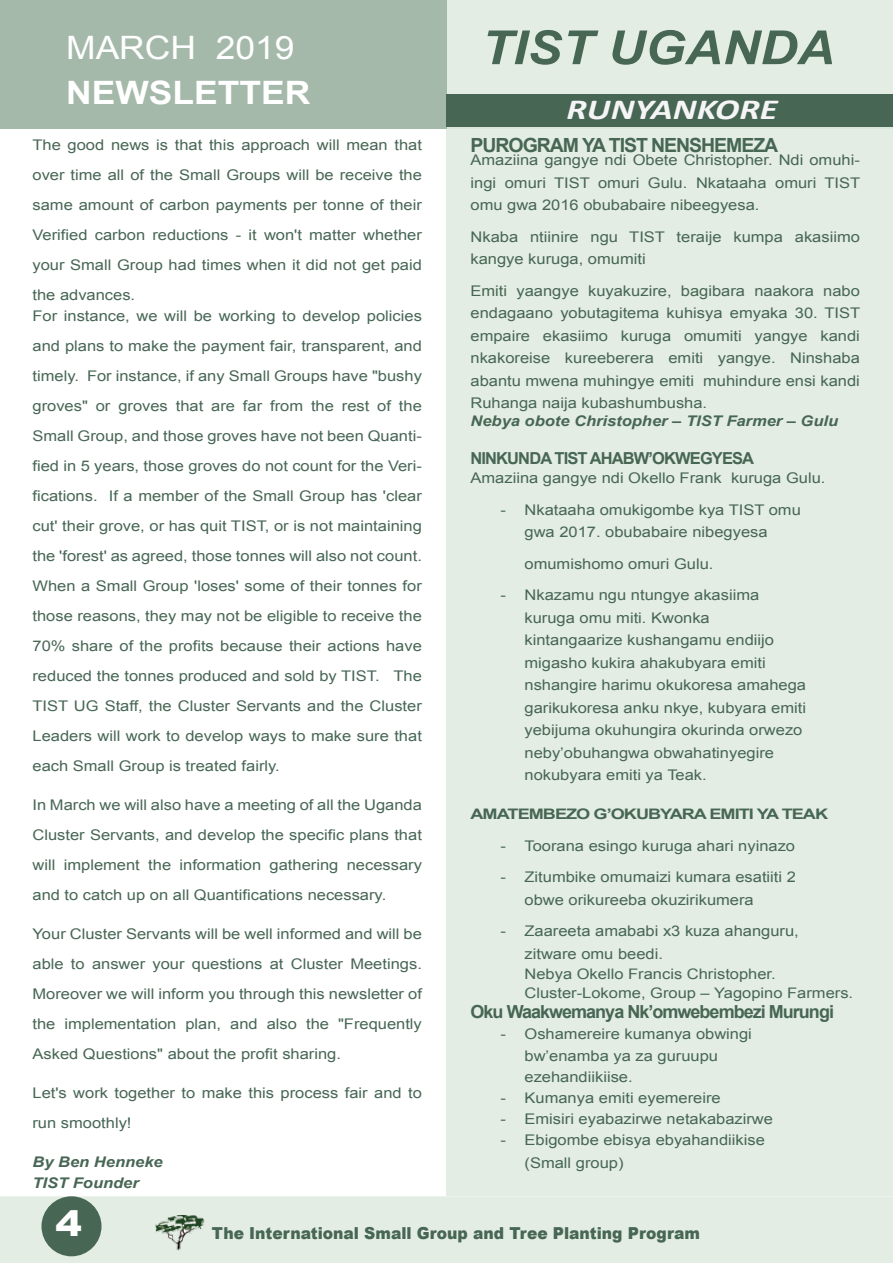
<style>
.page{position:relative;width:893px;height:1263px;background:#fff}
.page>*{position:absolute;margin:0;border:0;box-sizing:border-box;transform-origin:0 0}
.t1{font:italic 700 46.95px "Arial";color:#476654;scale:1.1 1}
.t2{font:900 35.25px "Arial";color:#fff;scale:1.13 1}
.t3{font:700 32.25px "Arial";color:#fff;scale:1.1 1}
.t4{font:32.25px "Arial";color:#fff;scale:1.1 1}
.t5{font:italic 700 29.1px "Calibri";color:#f5f5f5;scale:1.25 1}
.t6{font:700 19.5px "Arial";letter-spacing:-.055em;color:#476654}
.t7{font:700 18px "Arial";letter-spacing:-.055em;color:#476654}
.t8{font:900 16.5px "Arial";color:#476654;scale:.94 1}
.t9{font:700 16.5px "Arial";letter-spacing:-.055em;color:#476654}
.t10{font:14.7px/30px "Arial";color:#476654;scale:1.12 1}
.t11{font:italic 700 14.7px/21px "Arial";color:#476654;scale:1.12 1}
.t12{font:14.55px/19.5px "Arial";color:#476654;scale:1.14 1}
.t13{font:700 14.55px "Arial";letter-spacing:-.055em;color:#476654;scale:1.25 1}
</style>
<div class="page">
<div style="left:446px;top:105px;width:447px;height:1091px;background:#e3ede4"></div>
<div style="left:0;top:1196px;width:893px;height:67px;background:#e3ede4"></div>
<div style="left:42px;top:1196px;width:60px;height:60px;background:#476654;border-radius:50%"></div>
<svg style="left:0;top:0;width:893px;height:128px;background:#bfcfc2"></svg>
<div style="left:446px;top:94px;width:447px;height:33px;background:#476654"></div>
<img style="left:155px;top:1215px;width:50px;height:36px">
<h3 class="t4" style="left:66px;top:27px;width:209px">MARCH 2019</h3>
<h3 class="t3" style="left:66px;top:72px;width:223px">NEWSLETTER</h3>
<p class="t10" style="left:32px;top:130px;width:349px;text-align:justify">The good news is that this approach will mean that over time all of the Small Groups will be receive the same amount of carbon payments per tonne of their Verified carbon reductions - it won't matter whether your Small Group had times when it did not get paid the advances.</p>
<p class="t10" style="left:32px;top:301px;width:349px;text-align:justify">For instance, we will be working to develop policies and plans to make the payment fair, transparent, and timely. For instance, if any Small Groups have "bushy groves" or groves that are far from the rest of the Small Group, and those groves have not been Quanti&shy;fied in 5 years, those groves do not count for the Veri&shy;fications. If a member of the Small Group has 'clear cut' their grove, or has quit TIST, or is not maintaining the 'forest' as agreed, those tonnes will also not count.<br>When a Small Group 'loses' some of their tonnes for those reasons, they may not be eligible to receive the 70% share of the profits because their actions have reduced the tonnes produced and sold by TIST. The TIST UG Staff, the Cluster Servants and the Cluster Leaders will work to develop ways to make sure that each Small Group is treated fairly.</p>
<p class="t10" style="left:32px;top:790px;width:349px;text-align:justify">In March we will also have a meeting of all the Uganda Cluster Servants, and develop the specific plans that will implement the information gathering necessary and to catch up on all Quantifications necessary.</p>
<p class="t10" style="left:32px;top:919px;width:349px;text-align:justify">Your Cluster Servants will be well informed and will be able to answer your questions at Cluster Meetings.<br>Moreover we will inform you through this newsletter of the implementation plan, and also the "Frequently Asked Questions" about the profit sharing.</p>
<p class="t10" style="left:32px;top:1078px;width:349px">Let's work together to make this process fair and to run smoothly!</p>
<p class="t11" style="left:32px;top:1152px;width:118px">By Ben Henneke<br>TIST Founder</p>
<h1 class="t1" style="left:481px;top:16px;width:323px">TIST UGANDA</h1>
<h3 class="t5" style="left:566px;top:91px;width:170px">RUNYANKORE</h3>
<h3 class="t6" style="left:470px;top:132px;width:309px">PUROGRAM YA TIST NENSHEMEZA</h3>
<p class="t10" style="left:470px;top:149px;width:349px;line-height:22.5px;text-align:justify">Amaziina gangye ndi Obete Christopher. Ndi omuhi&shy;ingi omuri TIST omuri Gulu. Nkataaha omuri TIST omu gwa 2016 obubabaire nibeegyesa.</p>
<p class="t10" style="left:470px;top:226px;width:349px;line-height:22.5px">Nkaba ntiinire ngu TIST teraije kumpa akasiimo kangye kuruga, omumiti</p>
<p class="t10" style="left:470px;top:280px;width:349px;line-height:22.5px;text-align:justify">Emiti yaangye kuyakuzire, bagibara naakora nabo endagaano yobutagitema kuhisya emyaka 30. TIST empaire ekasiimo kuruga omumiti yangye kandi nkakoreise kureeberera emiti yangye. Ninshaba abantu mwena muhingye emiti muhindure ensi kandi Ruhanga naija kubashumbusha.</p>
<p class="t11" style="left:470px;top:411px;width:330px">Nebya obote Christopher – TIST Farmer – Gulu</p>
<p class="t9" style="left:470px;top:447px;width:285px">NINKUNDA TIST AHABW’OKWEGYESA</p>
<p class="t10" style="left:470px;top:463px;width:318px">Amaziina gangye ndi Okello Frank kuruga Gulu.</p>
<p class="t10" style="left:525px;top:499px;width:248px;line-height:22.5px;text-indent:-24px">- Nkataaha omukigombe kya TIST omu gwa 2017. obubabaire nibegyesa</p>
<p class="t10" style="left:525px;top:549px;width:170px">omumishomo omuri Gulu.</p>
<p class="t10" style="left:525px;top:584px;width:253px;line-height:22.5px;text-indent:-24px">- Nkazamu ngu ntungye akasiima kuruga omu miti. Kwonka kintangaarize kushangamu endiijo migasho kukira ahakubyara emiti nshangire harimu okukoresa amahega garikukoresa anku nkye, kubyara emiti yebijuma okuhungira okurinda orwezo neby’obuhangwa obwahatinyegire nokubyara emiti ya Teak.</p>
<p class="t13" style="left:470px;top:805px;width:288px">AMATEMBEZO G’OKUBYARA EMITI YA TEAK</p>
<p class="t10" style="left:500px;top:831px;width:264px">- Toorana esingo kuruga ahari nyinazo</p>
<p class="t10" style="left:525px;top:866px;width:244px;line-height:22.5px;text-indent:-24px">- Zitumbike omumaizi kumara esatiiti 2 obwe orikureeba okuzirikumera</p>
<p class="t10" style="left:525px;top:920px;width:246px;line-height:22.5px;text-indent:-24px">- Zaareeta amababi x3 kuza ahanguru, zitware omu beedi.</p>
<p class="t12" style="left:525px;top:964px;width:290px">Nebya Okello Francis Christopher.<br>Cluster-Lokome, Group – Yagopino Farmers.</p>
<p class="t7" style="left:470px;top:999px;width:365px">Oku Waakwemanya Nk’omwebembezi Murungi</p>
<p class="t10" style="left:525px;top:1022px;width:205px;line-height:22.5px;text-indent:-24px">- Oshamereire kumanya obwingi bw’enamba ya za guruupu</p>
<p class="t10" style="left:524px;top:1062px;width:98px">ezehandiikiise.</p>
<p class="t10" style="left:500px;top:1083px;width:198px">- Kumanya emiti eyemereire</p>
<p class="t10" style="left:500px;top:1104px;width:245px">- Emisiri eyabazirwe netakabazirwe</p>
<p class="t10" style="left:525px;top:1129px;width:216px;line-height:22.5px;text-indent:-24px">- Ebigombe ebisya ebyahandiikise (Small group)</p>
<h2 class="t2" style="left:56px;top:1198px;width:25px">4</h2>
<p class="t8" style="left:212px;top:1221px;width:521px">The International Small Group and Tree Planting Program</p>
</div>
